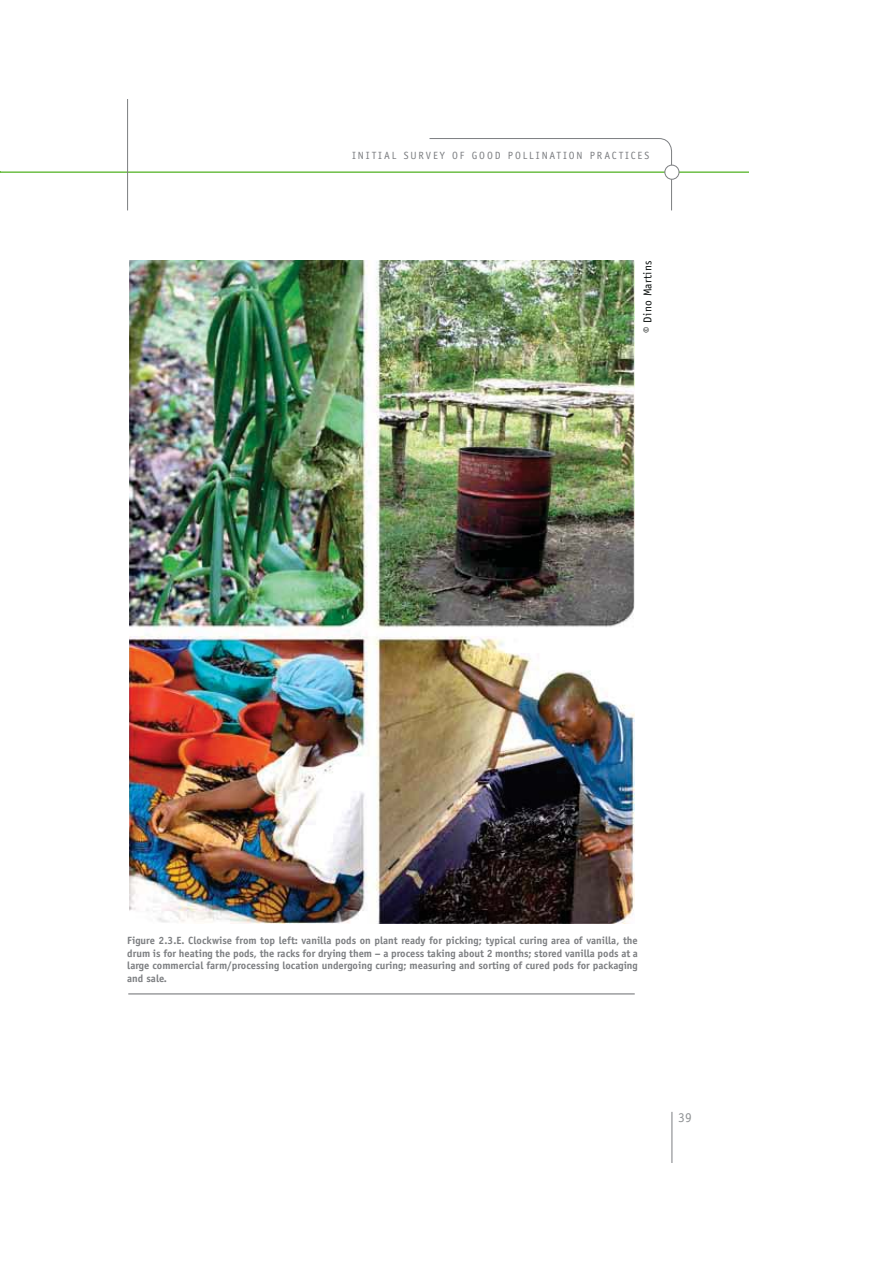
<style>
.page{position:relative;width:893px;height:1263px;background:#fff}
.page>*{position:absolute;margin:0;border:0;box-sizing:border-box;transform-origin:0 0}
.t1{font:13.5px "Officina Sans";color:#8f9294}
.t2{font:11.4px "Officina Sans";letter-spacing:.03em;color:#030806}
.t3{font:700 10.5px/12.6px "Officina Sans";color:#7c7e81;text-align:justify}
.t4{font:10.5px "Officina Sans";letter-spacing:.18em;color:#7c7e81}
</style>
<div class="page">
<svg style="left:429px;top:138px;width:243px;height:73px"></svg>
<hr style="left:0;top:171px;width:748px;height:2px;background:#6dbe45">
<hr style="left:127px;top:100px;width:1px;height:110px;background:#7c7e81">
<div style="left:665px;top:165px;width:14px;height:14px;background:#fff;border-radius:50%"></div>
<div style="left:664px;top:165px;width:15px;height:15px;border:1px solid #7c7e81;border-radius:50%"></div>
<hr style="left:671px;top:1112px;width:1px;height:51px;background:#7c7e81">
<img style="left:130px;top:261px;width:505px;height:663px">
<hr style="left:128px;top:993px;width:507px;height:2px;background:#7c7e81">
<p class="t4" style="left:352px;top:152px;width:299px">INITIAL SURVEY OF GOOD POLLINATION PRACTICES</p>
<p class="t2" style="left:643px;top:333px;width:74px;rotate:-90deg">© Dino Martins</p>
<p class="t3" style="left:127px;top:935px;width:512px">Figure 2.3.E. Clockwise from top left: vanilla pods on plant ready for picking; typical curing area of vanilla, the drum is for heating the pods, the racks for drying them – a process taking about 2 months; stored vanilla pods at a large commercial farm/processing location undergoing curing; measuring and sorting of cured pods for packaging and sale.</p>
<p class="t1" style="left:678px;top:1112px;width:15px">39</p>
</div>
